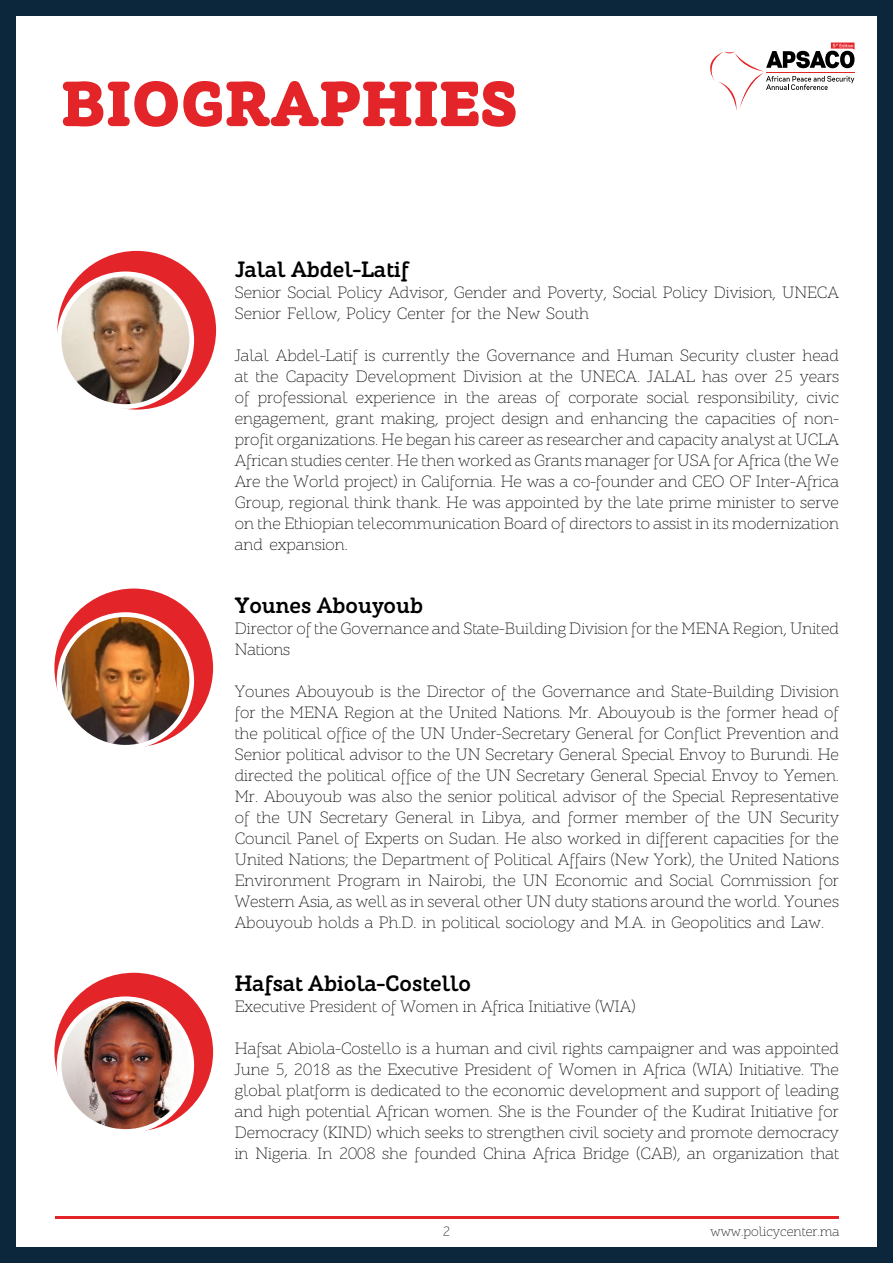
<style>
.page{position:relative;width:893px;height:1263px;background:#fff}
.page>*{position:absolute;margin:0;border:0;box-sizing:border-box;transform-origin:0 0}
.t1{font:900 64.5px "ALS Schlangeslab";letter-spacing:.01em;color:#e32429}
.t2{font:700 22.5px "ALS Schlangeslab";color:#000}
.t3{font:300 16.5px/21px "ALS Schlangeslab";color:#000;text-align:justify}
.t4{font:300 13.5px "ALS Schlangeslab";color:#000}
</style>
<div class="page">
<hr style="left:55px;top:1216px;width:783px;height:2px;background:#e32429">
<div style="left:877px;top:0;width:16px;height:1263px;background:#0c273c"></div>
<div style="left:0;top:0;width:16px;height:1263px;background:#0c273c"></div>
<div style="left:0;top:1247px;width:893px;height:16px;background:#0c273c"></div>
<div style="left:0;top:0;width:893px;height:16px;background:#0c273c"></div>
<svg style="left:710px;top:43px;width:144px;height:67px"></svg>
<div style="left:57px;top:251px;width:159px;height:159px;background:#e32429;border-radius:50%"></div>
<div style="left:54px;top:588px;width:159px;height:159px;background:#e32429;border-radius:50%"></div>
<div style="left:54px;top:973px;width:159px;height:158px;background:#e32429;border-radius:50%"></div>
<div style="left:57px;top:271px;width:137px;height:138px;background:#fff;border-radius:50%"></div>
<div style="left:57px;top:612px;width:137px;height:138px;background:#fff;border-radius:50%"></div>
<div style="left:57px;top:996px;width:137px;height:138px;background:#fff;border-radius:50%"></div>
<img style="left:61px;top:275px;width:129px;height:130px;border-radius:65px">
<img style="left:61px;top:616px;width:129px;height:130px;border-radius:65px">
<img style="left:61px;top:1000px;width:129px;height:130px;border-radius:65px">
<h1 class="t1" style="left:61px;top:68px;width:458px">BIOGRAPHIES</h1>
<h2 class="t2" style="left:235px;top:257px;width:176px">Jalal Abdel-Latif</h2>
<p class="t3" style="left:235px;top:282px;width:606px">Senior Social Policy Advisor, Gender and Poverty, Social Policy Division, UNECA<br>Senior Fellow, Policy Center for the New South</p>
<p class="t3" style="left:235px;top:345px;width:606px">Jalal Abdel-Latif is currently the Governance and Human Security cluster head at the Capacity Development Division at the UNECA. JALAL has over 25 years of professional experience in the areas of corporate social responsibility, civic engagement, grant making, project design and enhancing the capacities of non&shy;profit organizations. He began his career as researcher and capacity analyst at UCLA African studies center. He then worked as Grants manager for USA for Africa (the We Are the World project) in California. He was a co-founder and CEO OF Inter-Africa Group, regional think thank. He was appointed by the late prime minister to serve on the Ethiopian telecommunication Board of directors to assist in its modernization and expansion.</p>
<h2 class="t2" style="left:235px;top:593px;width:190px">Younes Abouyoub</h2>
<p class="t3" style="left:235px;top:618px;width:606px">Director of the Governance and State-Building Division for the MENA Region, United<br>Nations</p>
<p class="t3" style="left:235px;top:681px;width:606px">Younes Abouyoub is the Director of the Governance and State-Building Division for the MENA Region at the United Nations. Mr. Abouyoub is the former head of the political office of the UN Under-Secretary General for Conflict Prevention and Senior political advisor to the UN Secretary General Special Envoy to Burundi. He directed the political office of the UN Secretary General Special Envoy to Yemen.<br>Mr. Abouyoub was also the senior political advisor of the Special Representative of the UN Secretary General in Libya, and former member of the UN Security Council Panel of Experts on Sudan. He also worked in different capacities for the United Nations; the Department of Political Affairs (New York), the United Nations Environment Program in Nairobi, the UN Economic and Social Commission for Western Asia, as well as in several other UN duty stations around the world. Younes Abouyoub holds a Ph.D. in political sociology and M.A. in Geopolitics and Law.</p>
<h2 class="t2" style="left:235px;top:971px;width:238px">Hafsat Abiola-Costello</h2>
<p class="t3" style="left:235px;top:996px;width:402px">Executive President of Women in Africa Initiative (WIA)</p>
<p class="t3" style="left:235px;top:1038px;width:606px">Hafsat Abiola-Costello is a human and civil rights campaigner and was appointed June 5, 2018 as the Executive President of Women in Africa (WIA) Initiative. The global platform is dedicated to the economic development and support of leading and high potential African women. She is the Founder of the Kudirat Initiative for Democracy (KIND) which seeks to strengthen civil society and promote democracy in Nigeria. In 2008 she founded China Africa Bridge (CAB), an organization that</p>
<p class="t4" style="left:443px;top:1223px;width:9px">2</p>
<p class="t4" style="left:710px;top:1224px;width:130px">www.policycenter.ma</p>
</div>
